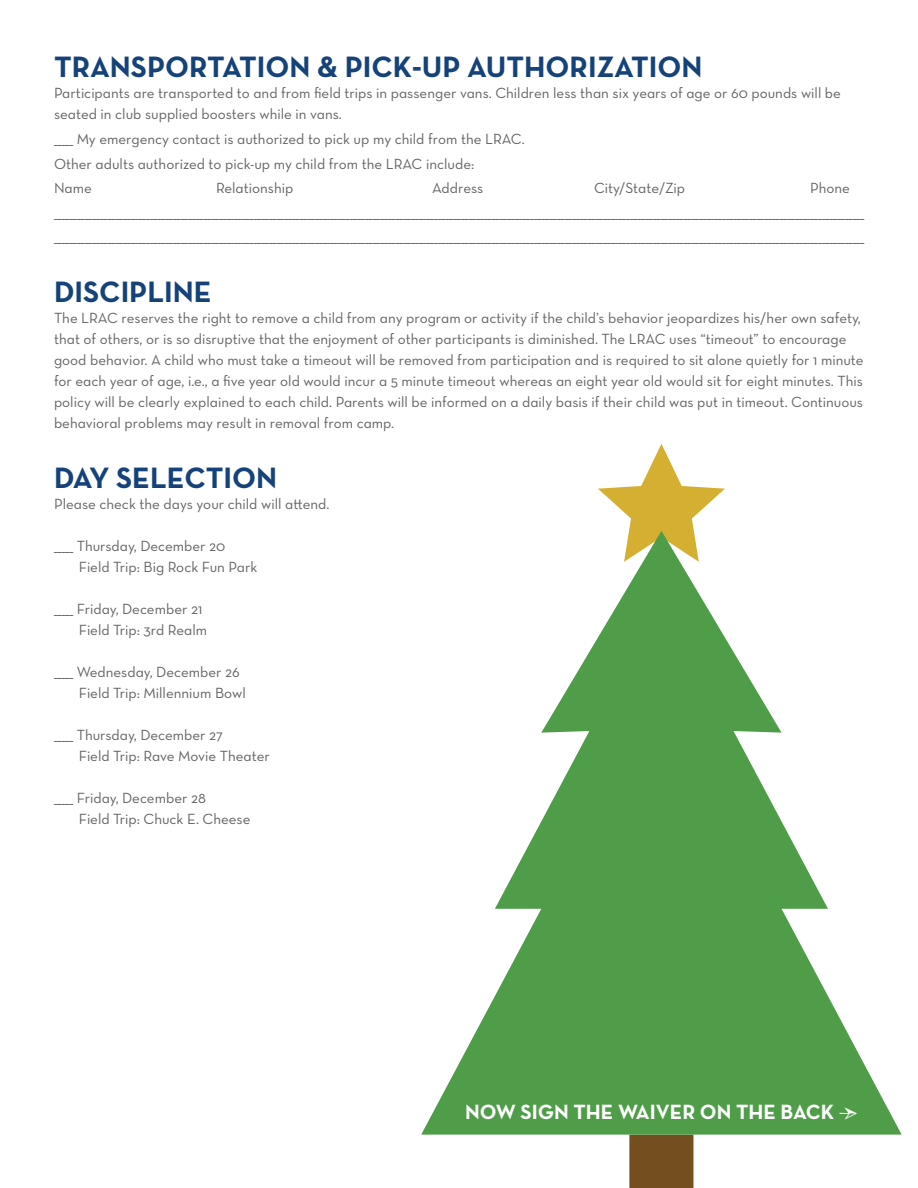
<style>
.page{position:relative;width:918px;height:1188px;background:#fff}
.page>*{position:absolute;margin:0;border:0;box-sizing:border-box;transform-origin:0 0}
.t1{font:30px "Neutraface Text Bold Alt";color:#144279}
.t2{font:21px "Neutraface Text Bold Alt";color:#fff}
.t3{font:15px/21px "Neutraface Text Book Alt";color:#636366}
.s1{font-family:"Minion Pro"}
</style>
<div class="page">
<div style="left:629px;top:1135px;width:64px;height:53px;background:#744e1e"></div>
<svg style="left:598px;top:444px;width:127px;height:87px"></svg>
<svg style="left:421px;top:531px;width:481px;height:604px;fill:#4f9d48"></svg>
<h1 class="t1" style="left:54px;top:48px;width:650px">TRANSPORTATION &amp; PICK-UP AUTHORIZATION</h1>
<p class="t3" style="left:54px;top:83px;width:788px">Participants are transported to and from field trips in passenger vans. Children less than six years of age or 60 pounds will be seated in club supplied boosters while in vans.</p>
<p class="t3" style="left:54px;top:126px;width:472px;line-height:24.6px">_____ My emergency contact is authorized to pick up my child from the LRAC.<br>Other adults authorized to pick-up my child from the LRAC include:<br>Name</p>
<p class="t3" style="left:54px;top:176px;width:812px;line-height:24.6px;text-indent:756px">Phone ___________________________________________________________________________________________________________________________________________________________________________________________________________________ ___________________________________________________________________________________________________________________________________________________________________________________________________________________</p>
<h1 class="t1" style="left:54px;top:273px;width:159px">DISCIPLINE</h1>
<p class="t3" style="left:54px;top:308px;width:811px">The LRAC reserves the right to remove a child from any program or activity if the child’s behavior jeopardizes his/her own safety, that of others, or is so disruptive that the enjoyment of other participants is diminished. The LRAC uses “timeout” to encourage good behavior. A child who must take a timeout will be removed from participation and is required to sit alone quietly for 1 minute for each year of age, i.e., a five year old would incur a 5 minute timeout whereas an eight year old would sit for eight minutes. This policy will be clearly explained to each child. Parents will be informed on a daily basis if their child was put in timeout. Continuous behavioral problems may result in removal from camp.</p>
<h1 class="t1" style="left:54px;top:459px;width:225px">DAY SELECTION</h1>
<p class="t3" style="left:54px;top:494px;width:277px">Please check the days your child will attend.</p>
<p class="t3" style="left:79px;top:536px;width:180px;text-indent:-25px">_____ Thursday, December 20<br>Field Trip: Big Rock Fun Park</p>
<p class="t3" style="left:79px;top:599px;width:130px;text-indent:-25px">_____ Friday, December 21<br>Field Trip: 3rd Realm</p>
<p class="t3" style="left:79px;top:662px;width:168px;text-indent:-25px">_____ Wednesday, December 26<br>Field Trip: Millennium Bowl</p>
<p class="t3" style="left:79px;top:725px;width:192px;text-indent:-25px">_____ Thursday, December 27<br>Field Trip: Rave Movie Theater</p>
<p class="t3" style="left:79px;top:788px;width:173px;text-indent:-25px">_____ Friday, December 28<br>Field Trip: Chuck E. Cheese</p>
<p class="t3" style="left:216px;top:177px;width:79px">Relationship</p>
<p class="t3" style="left:432px;top:177px;width:53px">Address</p>
<p class="t3" style="left:594px;top:177px;width:93px">City/State/Zip</p>
<h2 class="t2" style="left:465px;top:1098px;width:394px">NOW SIGN THE WAIVER ON THE BACK <span class="s1">→</span></h2>
</div>
